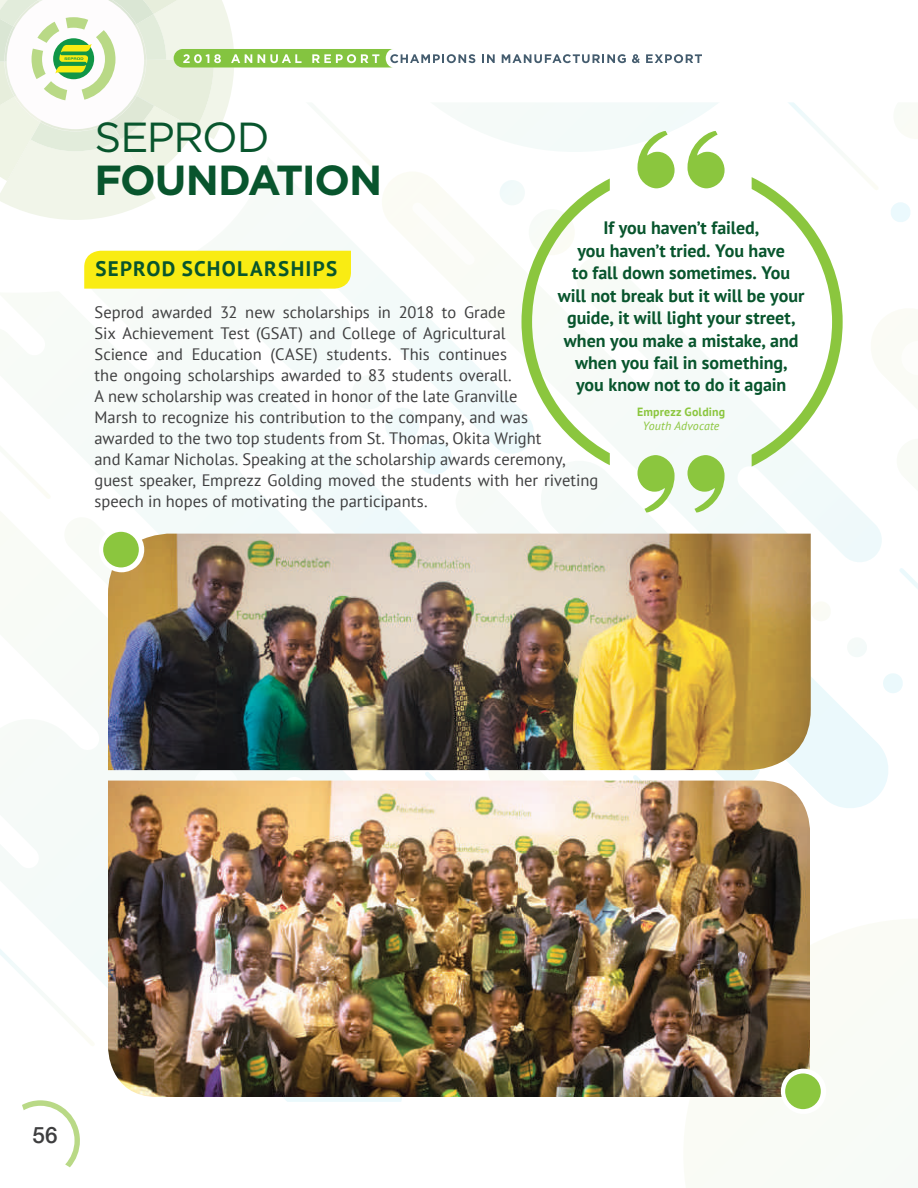
<style>
.page{position:relative;width:918px;height:1188px;background:#fff}
.page>*{position:absolute;margin:0;border:0;box-sizing:border-box;transform-origin:0 0}
.t1{font:700 42px "Gotham";letter-spacing:-.03em;color:#08552d}
.t2{font:42px "Gotham";letter-spacing:-.035em;color:#08552d}
.t3{font:500 22.5px "Helvetica Neue LT Com";color:#3e3e3f}
.t4{font:700 21px "PT Sans";letter-spacing:.06em;color:#08552d}
.t5{font:700 18px/22.5px "PT Sans";color:#08552d;text-align:center}
.t6{font:16.5px/21px "PT Sans";color:#3e3e3f}
.t7{font:700 11.85px "PT Sans";letter-spacing:.015em;color:#8bc63e}
.t8{font:italic 11.85px "PT Sans";letter-spacing:.015em;color:#8bc63e}
</style>
<div class="page">
<svg style="left:65px;top:1149px;width:14px;height:18px"></svg>
<img style="left:126px;top:1087px;width:656px;height:10px">
<div style="left:781px;top:1069px;width:45px;height:45px;background:#fff;border-radius:50%"></div>
<div style="left:785px;top:1073px;width:36px;height:36px;background:#8bc63e;border-radius:50%"></div>
<img style="left:0;top:0;width:918px;height:1087px">
<h1 class="t2" style="left:94px;top:110px;width:177px">SEPROD</h1>
<h1 class="t1" style="left:94px;top:152px;width:289px">FOUNDATION</h1>
<p class="t5" style="left:558px;top:216px;width:248px">If you haven’t failed,<br>you haven’t tried. You have<br>to fall down sometimes. You will not break but it will be your guide, it will light your street, when you make a mistake, and when you fail in something,<br>you know not to do it again</p>
<p class="t7" style="left:637px;top:404px;width:90px">Emprezz Golding</p>
<p class="t8" style="left:643px;top:419px;width:78px">Youth Advocate</p>
<p class="t4" style="left:95px;top:255px;width:243px">SEPROD SCHOLARSHIPS</p>
<p class="t6" style="left:94px;top:302px;width:505px">Seprod awarded 32 new scholarships in 2018 to Grade<br>Six Achievement Test (GSAT) and College of Agricultural<br>Science and Education (CASE) students. This continues<br>the ongoing scholarships awarded to 83 students overall.<br>A new scholarship was created in honor of the late Granville<br>Marsh to recognize his contribution to the company, and was<br>awarded to the two top students from St. Thomas, Okita Wright<br>and Kamar Nicholas. Speaking at the scholarship awards ceremony, guest speaker, Emprezz Golding moved the students with her riveting speech in hopes of motivating the participants.</p>
<h2 class="t3" style="left:33px;top:1121px;width:27px">56</h2>
</div>
